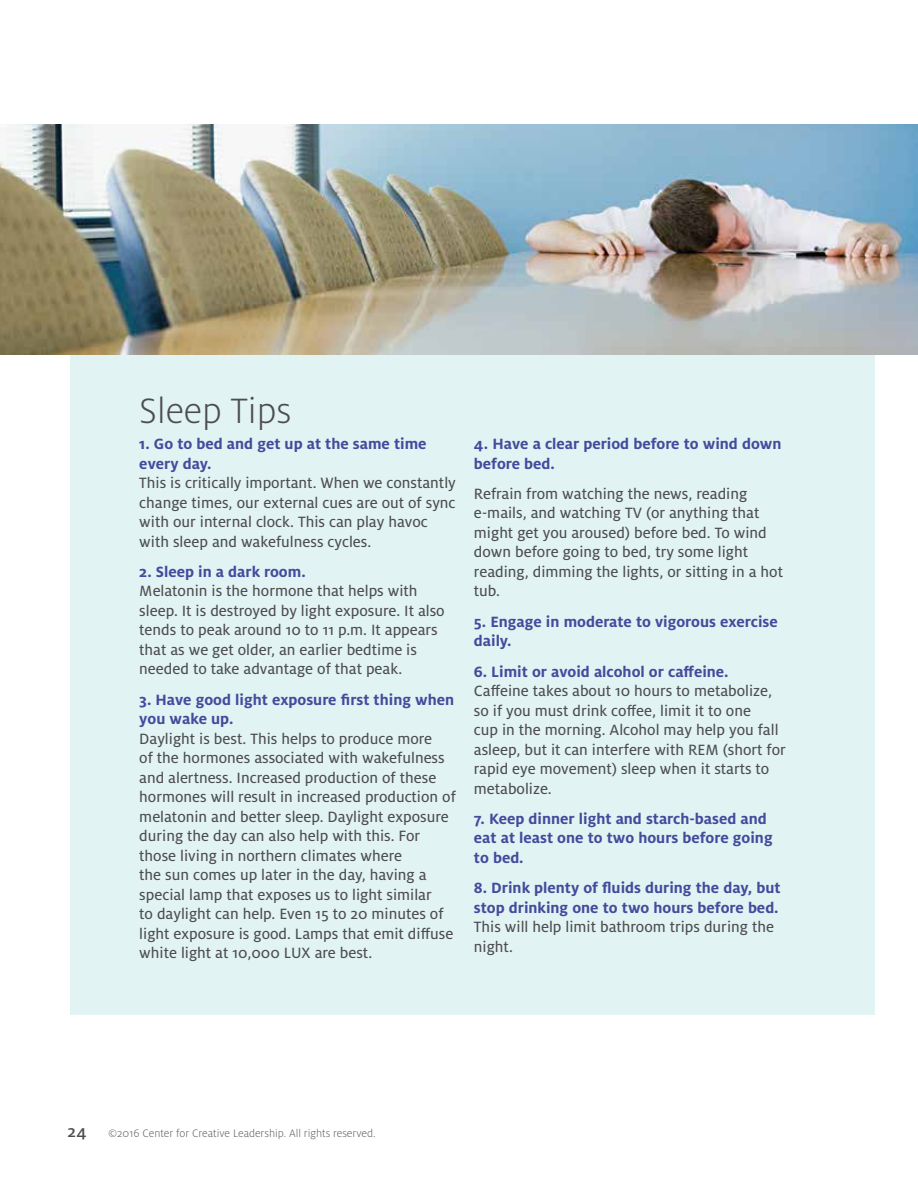
<style>
.page{position:relative;width:918px;height:1188px;background:#fff}
.page>*{position:absolute;margin:0;border:0;box-sizing:border-box;transform-origin:0 0}
.t1{font:300 39px "Milo Pro";color:#4d4d4f}
.t2{font:16.5px/19.5px "Milo Pro Text";color:#4d4d4f}
.t3{font:700 16.5px/19.5px "Milo Pro";color:#444b9c}
.t4{font:300 12px "Milo Pro";color:#5e6367}
.s1{font-weight:500;font-size:18px;color:#4d4d4f}
</style>
<div class="page">
<div style="left:70px;top:286px;width:805px;height:729px;background:#e2f3f4"></div>
<img style="left:0;top:124px;width:918px;height:231px">
<h1 class="t1" style="left:139px;top:389px;width:153px">Sleep Tips</h1>
<p class="t3" style="left:139px;top:434px;width:289px">1. Go to bed and get up at the same time every day.</p>
<p class="t2" style="left:139px;top:473px;width:318px">This is critically important. When we constantly change times, our external cues are out of sync with our internal clock. This can play havoc with sleep and wakefulness cycles.</p>
<p class="t3" style="left:139px;top:562px;width:168px">2. Sleep in a dark room.</p>
<p class="t2" style="left:139px;top:582px;width:307px">Melatonin is the hormone that helps with sleep. It is destroyed by light exposure. It also tends to peak around 10 to 11 p.m. It appears that as we get older, an earlier bedtime is needed to take advantage of that peak.</p>
<p class="t3" style="left:139px;top:690px;width:316px">3. Have good light exposure first thing when you wake up.</p>
<p class="t2" style="left:139px;top:729px;width:318px">Daylight is best. This helps to produce more<br>of the hormones associated with wakefulness and alertness. Increased production of these hormones will result in increased production of melatonin and better sleep. Daylight exposure during the day can also help with this. For those living in northern climates where<br>the sun comes up later in the day, having a special lamp that exposes us to light similar<br>to daylight can help. Even 15 to 20 minutes of light exposure is good. Lamps that emit diffuse white light at 10,000 LUX are best.</p>
<p class="t3" style="left:474px;top:434px;width:309px">4. Have a clear period before to wind down before bed.</p>
<p class="t2" style="left:474px;top:484px;width:311px">Refrain from watching the news, reading e-mails, and watching TV (or anything that might get you aroused) before bed. To wind down before going to bed, try some light reading, dimming the lights, or sitting in a hot tub.</p>
<p class="t3" style="left:474px;top:612px;width:305px">5. Engage in moderate to vigorous exercise daily.</p>
<p class="t3" style="left:474px;top:662px;width:256px">6. Limit or avoid alcohol or caffeine.</p>
<p class="t2" style="left:474px;top:681px;width:314px">Caffeine takes about 10 hours to metabolize, so if you must drink coffee, limit it to one<br>cup in the morning. Alcohol may help you fall asleep, but it can interfere with REM (short for rapid eye movement) sleep when it starts to metabolize.</p>
<p class="t3" style="left:474px;top:809px;width:300px">7. Keep dinner light and starch-based and eat at least one to two hours before going to bed.</p>
<p class="t3" style="left:474px;top:878px;width:308px">8. Drink plenty of fluids during the day, but stop drinking one to two hours before bed.</p>
<p class="t2" style="left:474px;top:917px;width:302px">This will help limit bathroom trips during the night.</p>
<p class="t4" style="left:68px;top:1127px;width:310px"><span class="s1">24</span> ©2016 Center for Creative Leadership. All rights reserved.</p>
</div>
